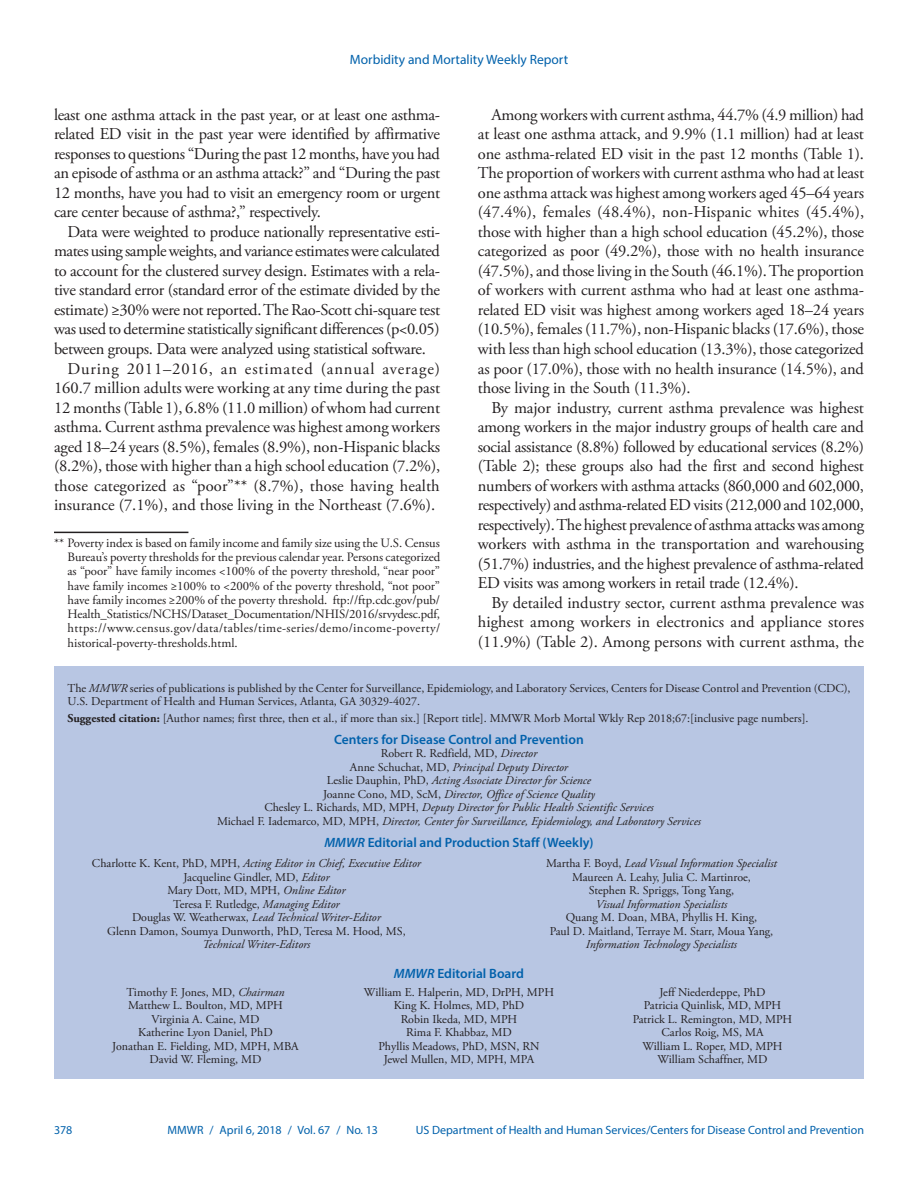
<style>
.page{position:relative;width:918px;height:1188px;background:#fff}
.page>*{position:absolute;margin:0;border:0;box-sizing:border-box;transform-origin:0 0}
.t1{font:16.5px/19.5px "Adobe Garamond Pro";letter-spacing:-.02em;color:#231f20;text-align:justify}
.t2{font:16.5px "Adobe Garamond Pro";color:#231f20}
.t3{font:16.5px "Adobe Garamond Pro";letter-spacing:.005em;color:#231f20}
.t4{font:16.5px "Adobe Garamond Pro";letter-spacing:.055em;color:#231f20}
.t5{font:600 13.5px "Myriad Pro";color:#0161ab}
.t6{font:13.5px "Myriad Pro";color:#0161ab}
.t7{font:12.75px/14.2px "Adobe Garamond Pro";color:#231f20;text-align:justify}
.t8{font:12px/13.5px "Adobe Garamond Pro";color:#231f20;text-align:center}
.t9{font:italic 12px/13.5px "Adobe Garamond Pro";color:#231f20;text-align:center}
.t10{font:12px "Myriad Pro";color:#0161ab}
.s1{font-style:italic}
.s2{font-weight:700}
.s3{font-style:normal}
</style>
<div class="page">
<div style="left:54px;top:666px;width:810px;height:413px;background:#b8c6e3"></div>
<hr style="left:54px;top:532px;width:134px;height:1px;background:#231f20">
<p class="t6" style="left:350px;top:51px;width:220px">Morbidity and Mortality Weekly Report</p>
<p class="t1" style="left:54px;top:106px;width:388px">least one asthma attack in the past year, or at least one asthma&shy;related ED visit in the past year were identified by affirmative responses to questions “During the past 12 months, have you had an episode of asthma or an asthma attack?” and “During the past 12 months, have you had to visit an emergency room or urgent care center because of asthma?,” respectively.</p>
<p class="t1" style="left:67px;top:223px;width:374px">Data were weighted to produce nationally representative esti-</p>
<p class="t1" style="left:54px;top:242px;width:387px">mates using sample weights, and variance estimates were calculated</p>
<p class="t1" style="left:54px;top:262px;width:388px">to account for the clustered survey design. Estimates with a rela-</p>
<p class="t1" style="left:54px;top:281px;width:388px">tive standard error (standard error of the estimate divided by the</p>
<p class="t1" style="left:54px;top:301px;width:388px">estimate) ≥30% were not reported. The Rao-Scott chi-square test</p>
<p class="t1" style="left:54px;top:320px;width:387px">was used to determine statistically significant differences (p&lt;0.05)</p>
<p class="t1" style="left:54px;top:340px;width:373px">between groups. Data were analyzed using statistical software.</p>
<p class="t4" style="left:67px;top:358px;width:374px">During 2011–2016, an estimated (annual average)</p>
<p class="t2" style="left:54px;top:378px;width:388px">160.7 million adults were working at any time during the past</p>
<p class="t1" style="left:54px;top:398px;width:388px">12 months (Table 1), 6.8% (11.0 million) of whom had current</p>
<p class="t1" style="left:54px;top:418px;width:388px">asthma. Current asthma prevalence was highest among workers</p>
<p class="t1" style="left:54px;top:437px;width:388px">aged 18–24 years (8.5%), females (8.9%), non-Hispanic blacks</p>
<p class="t1" style="left:54px;top:457px;width:388px">(8.2%), those with higher than a high school education (7.2%),</p>
<p class="t3" style="left:54px;top:475px;width:387px">those categorized as “poor”** (8.7%), those having health</p>
<p class="t2" style="left:54px;top:495px;width:383px">insurance (7.1%), and those living in the Northeast (7.6%).</p>
<p class="t7" style="left:68px;top:536px;width:374px;text-indent:-13px">** Poverty index is based on family income and family size using the U.S. Census Bureau’s poverty thresholds for the previous calendar year. Persons categorized as “poor” have family incomes &lt;100% of the poverty threshold, “near poor” have family incomes ≥100% to &lt;200% of the poverty threshold, “not poor” have family incomes ≥200% of the poverty threshold. ftp://ftp.cdc.gov/pub/ Health_Statistics/NCHS/Dataset_Documentation/NHIS/2016/srvydesc.pdf, https://www.census.gov/data/tables/time-series/demo/income-poverty/ historical-poverty-thresholds.html.</p>
<p class="t1" style="left:478px;top:106px;width:388px;text-indent:13px">Among workers with current asthma, 44.7% (4.9 million) had at least one asthma attack, and 9.9% (1.1 million) had at least one asthma-related ED visit in the past 12 months (Table 1).<br>The proportion of workers with current asthma who had at least one asthma attack was highest among workers aged 45–64 years (47.4%), females (48.4%), non-Hispanic whites (45.4%), those with higher than a high school education (45.2%), those categorized as poor (49.2%), those with no health insurance (47.5%), and those living in the South (46.1%). The proportion of workers with current asthma who had at least one asthma&shy;related ED visit was highest among workers aged 18–24 years (10.5%), females (11.7%), non-Hispanic blacks (17.6%), those with less than high school education (13.3%), those categorized as poor (17.0%), those with no health insurance (14.5%), and those living in the South (11.3%).</p>
<p class="t1" style="left:478px;top:398px;width:388px;text-indent:13px">By major industry, current asthma prevalence was highest among workers in the major industry groups of health care and social assistance (8.8%) followed by educational services (8.2%) (Table 2); these groups also had the first and second highest numbers of workers with asthma attacks (860,000 and 602,000, respectively) and asthma-related ED visits (212,000 and 102,000, respectively). The highest prevalence of asthma attacks was among workers with asthma in the transportation and warehousing (51.7%) industries, and the highest prevalence of asthma-related ED visits was among workers in retail trade (12.4%).</p>
<p class="t1" style="left:478px;top:593px;width:388px;text-indent:13px">By detailed industry sector, current asthma prevalence was highest among workers in electronics and appliance stores (11.9%) (Table 2). Among persons with current asthma, the</p>
<p class="t8" style="left:68px;top:682px;width:785px;text-align:left">The <span class="s1">MMWR</span> series of publications is published by the Center for Surveillance, Epidemiology, and Laboratory Services, Centers for Disease Control and Prevention (CDC),<br>U.S. Department of Health and Human Services, Atlanta, GA 30329-4027.</p>
<p class="t8" style="left:68px;top:712px;width:743px"><span class="s2">Suggested citation:</span> [Author names; first three, then et al., if more than six.] [Report title]. MMWR Morb Mortal Wkly Rep 2018;67:[inclusive page numbers].</p>
<p class="t5" style="left:334px;top:731px;width:251px">Centers for Disease Control and Prevention</p>
<p class="t9" style="left:217px;top:747px;width:485px"><span class="s3">Robert R. Redfield, MD,</span> Director<br><span class="s3">Anne Schuchat, MD,</span> Principal Deputy Director<br><span class="s3">Leslie Dauphin, PhD,</span> Acting Associate Director for Science<br><span class="s3">Joanne Cono, MD, ScM,</span> Director, Office of Science Quality<br><span class="s3">Chesley L. Richards, MD, MPH,</span> Deputy Director for Public Health Scientific Services<br><span class="s3">Michael F. Iademarco, MD, MPH,</span> Director, Center for Surveillance, Epidemiology, and Laboratory Services</p>
<p class="t5" style="left:324px;top:834px;width:271px"><span class="s1">MMWR</span> Editorial and Production Staff (Weekly)</p>
<p class="t8" style="left:92px;top:857px;width:331px">Charlotte K. Kent, PhD, MPH, <span class="s1">Acting Editor in Chief, Executive Editor </span>Jacqueline Gindler, MD, <span class="s1">Editor<br></span>Mary Dott, MD, MPH, <span class="s1">Online Editor<br></span>Teresa F. Rutledge, <span class="s1">Managing Editor<br></span>Douglas W. Weatherwax, <span class="s1">Lead Technical Writer-Editor<br></span>Glenn Damon, Soumya Dunworth, PhD, Teresa M. Hood, MS,</p>
<p class="t9" style="left:203px;top:938px;width:109px">Technical Writer-Editors</p>
<p class="t8" style="left:546px;top:857px;width:232px">Martha F. Boyd, <span class="s1">Lead Visual Information Specialist<br></span>Maureen A. Leahy, Julia C. Martinroe,<br>Stephen R. Spriggs, Tong Yang,</p>
<p class="t9" style="left:596px;top:897px;width:133px">Visual Information Specialists</p>
<p class="t8" style="left:550px;top:911px;width:225px">Quang M. Doan, MBA, Phyllis H. King,<br>Paul D. Maitland, Terraye M. Starr, Moua Yang,</p>
<p class="t9" style="left:586px;top:938px;width:153px">Information Technology Specialists</p>
<p class="t5" style="left:394px;top:965px;width:132px"><span class="s1">MMWR</span> Editorial Board</p>
<p class="t8" style="left:112px;top:986px;width:188px">Timothy F. Jones, MD, <span class="s1">Chairman<br></span>Matthew L. Boulton, MD, MPH<br>Virginia A. Caine, MD<br>Katherine Lyon Daniel, PhD<br>Jonathan E. Fielding, MD, MPH, MBA<br>David W. Fleming, MD</p>
<p class="t8" style="left:364px;top:986px;width:192px">William E. Halperin, MD, DrPH, MPH<br>King K. Holmes, MD, PhD<br>Robin Ikeda, MD, MPH<br>Rima F. Khabbaz, MD<br>Phyllis Meadows, PhD, MSN, RN<br>Jewel Mullen, MD, MPH, MPA</p>
<p class="t8" style="left:633px;top:986px;width:161px">Jeff Niederdeppe, PhD<br>Patricia Quinlisk, MD, MPH<br>Patrick L. Remington, MD, MPH<br>Carlos Roig, MS, MA<br>William L. Roper, MD, MPH<br>William Schaffner, MD</p>
<p class="t10" style="left:54px;top:1123px;width:20px">378</p>
<p class="t10" style="left:168px;top:1123px;width:212px">MMWR / April 6, 2018 / Vol. 67 / No. 13</p>
<p class="t10" style="left:416px;top:1123px;width:450px">US Department of Health and Human Services/Centers for Disease Control and Prevention</p>
</div>
